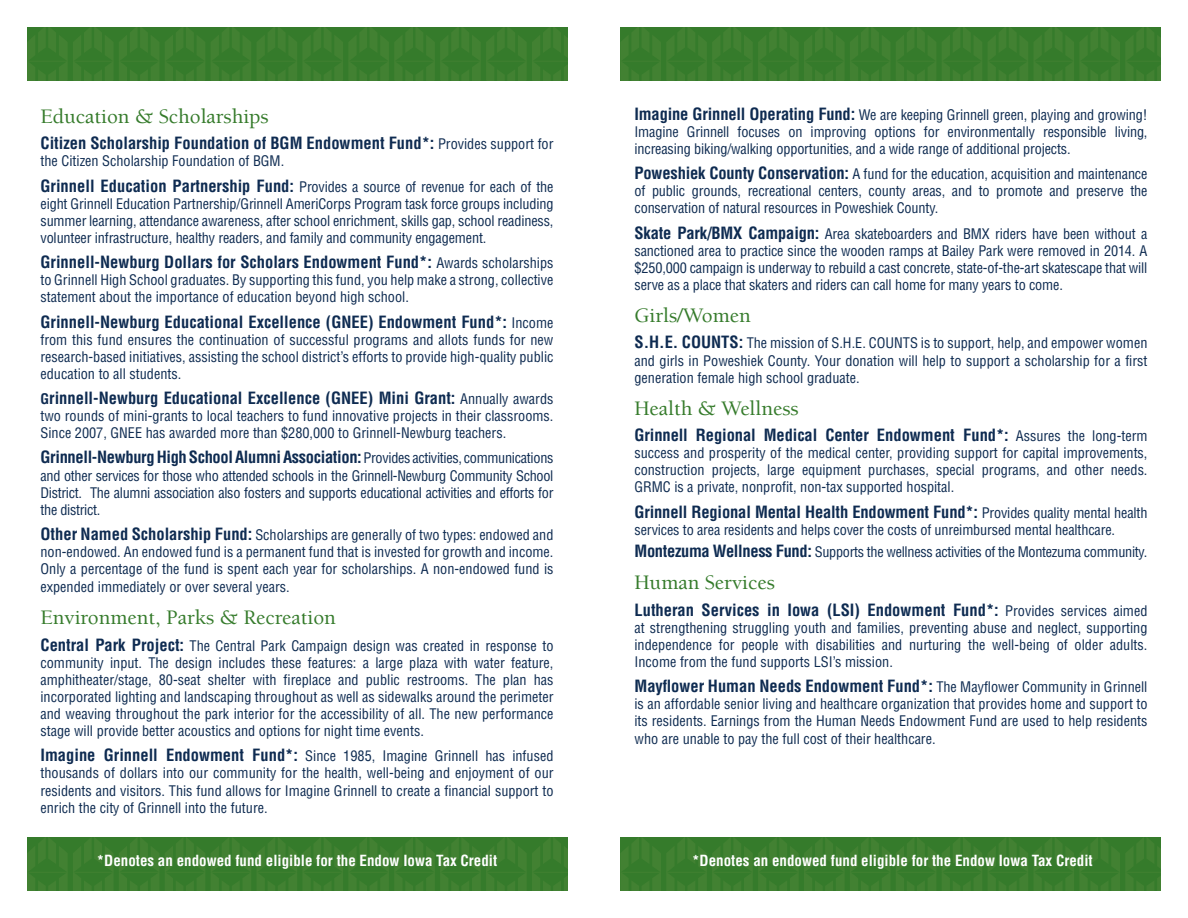
<style>
.page{position:relative;width:1188px;height:918px;background:#fff}
.page>*{position:absolute;margin:0;border:0;box-sizing:border-box;transform-origin:0 0}
.t1{font:500 21px "Berkeley LT";color:#357b2b}
.t2{font:700 condensed 16.5px "Helvetica LT Std";color:#0e2b51}
.t3{font:700 condensed 16.5px "Helvetica LT Std";letter-spacing:-.02em;color:#0e2b51}
.t4{font:700 condensed 15px "Helvetica LT Std";color:#fff}
.t5{font:condensed 14.25px/17.1px "Helvetica LT Std";color:#0e2b51;text-align:justify}
.s1{font-weight:400;font-size:14.25px}
.s2{font-weight:700;font-size:16.5px}
.s3{font-size:14.25px}
</style>
<div class="page">
<div style="left:27px;top:27px;width:541px;height:54px;background:#357b2b"></div>
<svg style="left:27px;top:27px;width:132px;height:54px"></svg>
<svg style="left:165px;top:27px;width:40px;height:54px"></svg>
<svg style="left:211px;top:27px;width:357px;height:54px"></svg>
<div style="left:620px;top:27px;width:541px;height:54px;background:#357b2b"></div>
<svg style="left:621px;top:27px;width:315px;height:54px"></svg>
<svg style="left:942px;top:27px;width:40px;height:54px"></svg>
<svg style="left:988px;top:27px;width:173px;height:54px"></svg>
<div style="left:27px;top:837px;width:541px;height:54px;background:#357b2b"></div>
<svg style="left:27px;top:838px;width:132px;height:53px"></svg>
<svg style="left:165px;top:838px;width:40px;height:53px"></svg>
<svg style="left:211px;top:838px;width:357px;height:53px"></svg>
<div style="left:620px;top:837px;width:541px;height:54px;background:#357b2b"></div>
<svg style="left:621px;top:838px;width:315px;height:53px"></svg>
<svg style="left:942px;top:838px;width:40px;height:53px"></svg>
<svg style="left:988px;top:838px;width:173px;height:53px"></svg>
<h1 class="t1" style="left:40px;top:105px;width:230px">Education &amp; Scholarships</h1>
<p class="t2" style="left:40px;top:133px;width:515px">Citizen Scholarship Foundation of BGM Endowment Fund*: <span class="s1">Provides support for</span></p>
<p class="t5" style="left:40px;top:149px;width:515px;line-height:25.2px">the Citizen Scholarship Foundation of BGM.<br><span class="s2">Grinnell Education Partnership Fund:</span> Provides a source of revenue for each of the</p>
<p class="t5" style="left:40px;top:195px;width:515px">eight Grinnell Education Partnership/Grinnell AmeriCorps Program task force groups including summer learning, attendance awareness, after school enrichment, skills gap, school readiness, volunteer infrastructure, healthy readers, and family and community engagement.</p>
<p class="t2" style="left:40px;top:252px;width:515px">Grinnell-Newburg Dollars for Scholars Endowment Fund*: <span class="s1">Awards scholarships</span></p>
<p class="t5" style="left:41px;top:271px;width:514px">to Grinnell High School graduates. By supporting this fund, you help make a strong, collective statement about the importance of education beyond high school.</p>
<p class="t2" style="left:40px;top:311px;width:514px">Grinnell-Newburg Educational Excellence (GNEE) Endowment Fund*: <span class="s1">Income</span></p>
<p class="t5" style="left:40px;top:331px;width:515px">from this fund ensures the continuation of successful programs and allots funds for new research-based initiatives, assisting the school district’s efforts to provide high-quality public education to all students.</p>
<p class="t2" style="left:40px;top:388px;width:515px"><span class="s3">G</span>rinnell-Newburg Educational Excellence (GNEE) Mini Grant: <span class="s1">Annually awards</span></p>
<p class="t5" style="left:41px;top:407px;width:515px">two rounds of mini-grants to local teachers to fund innovative projects in their classrooms.<br>Since 2007, GNEE has awarded more than $280,000 to Grinnell-Newburg teachers.</p>
<p class="t3" style="left:40px;top:447px;width:515px">Grinnell-Newburg High School Alumni Association: <span class="s1">Provides activities, communications</span></p>
<p class="t5" style="left:41px;top:467px;width:514px">and other services for those who attended schools in the Grinnell-Newburg Community School District. The alumni association also fosters and supports educational activities and efforts for the district.</p>
<p class="t5" style="left:40px;top:526px;width:515px"><span class="s2">Other Named Scholarship Fund:</span> Scholarships are generally of two types: endowed and non-endowed. An endowed fund is a permanent fund that is invested for growth and income.<br>Only a percentage of the fund is spent each year for scholarships. A non-endowed fund is expended immediately or over several years.</p>
<h1 class="t1" style="left:40px;top:606px;width:297px">Environment, Parks &amp; Recreation</h1>
<p class="t5" style="left:40px;top:637px;width:515px"><span class="s2">Central Park Project:</span> The Central Park Campaign design was created in response to community input. The design includes these features: a large plaza with water feature, amphitheater/stage, 80-seat shelter with fireplace and public restrooms. The plan has incorporated lighting and landscaping throughout as well as sidewalks around the perimeter and weaving throughout the park interior for the accessibility of all. The new performance stage will provide better acoustics and options for night time events.</p>
<p class="t5" style="left:40px;top:748px;width:515px"><span class="s2">Imagine Grinnell Endowment Fund*:</span> Since 1985, Imagine Grinnell has infused thousands of dollars into our community for the health, well-being and enjoyment of our residents and visitors. This fund allows for Imagine Grinnell to create a financial support to enrich the city of Grinnell into the future.</p>
<p class="t5" style="left:634px;top:106px;width:515px"><span class="s2">Imagine Grinnell Operating Fund:</span> We are keeping Grinnell green, playing and growing!<br>Imagine Grinnell focuses on improving options for environmentally responsible living, increasing biking/walking opportunities, and a wide range of additional projects.</p>
<p class="t5" style="left:634px;top:165px;width:515px"><span class="s2">Poweshiek County Conservation:</span> A fund for the education, acquisition and maintenance of public grounds, recreational centers, county areas, and to promote and preserve the conservation of natural resources in Poweshiek County.</p>
<p class="t5" style="left:634px;top:225px;width:514px"><span class="s2">Skate Park/BMX Campaign:</span> Area skateboarders and BMX riders have been without a sanctioned area to practice since the wooden ramps at Bailey Park were removed in 2014. A $250,000 campaign is underway to rebuild a cast concrete, state-of-the-art skatescape that will serve as a place that skaters and riders can call home for many years to come.</p>
<h1 class="t1" style="left:634px;top:304px;width:118px">Girls/Women</h1>
<p class="t5" style="left:634px;top:335px;width:515px"><span class="s2">S.H.E. COUNTS:</span> The mission of S.H.E. COUNTS is to support, help, and empower women and girls in Poweshiek County. Your donation will help to support a scholarship for a first generation female high school graduate.</p>
<h1 class="t1" style="left:634px;top:397px;width:166px">Health &amp; Wellness</h1>
<p class="t2" style="left:634px;top:425px;width:515px">Grinnell Regional Medical Center Endowment Fund*: <span class="s1">Assures the long-term</span></p>
<p class="t5" style="left:635px;top:444px;width:515px">success and prosperity of the medical center, providing support for capital improvements, construction projects, large equipment purchases, special programs, and other needs.<br>GRMC is a private, nonprofit, non-tax supported hospital.</p>
<p class="t2" style="left:634px;top:501px;width:515px">Grinnell Regional Mental Health Endowment Fund*: <span class="s1">Provides quality mental health</span></p>
<p class="t5" style="left:634px;top:518px;width:514px;line-height:22.5px">services to area residents and helps cover the costs of unreimbursed mental healthcare.<br><span class="s2">Montezuma Wellness Fund:</span> Supports the wellness activities of the Montezuma community.</p>
<h1 class="t1" style="left:634px;top:572px;width:142px">Human Services</h1>
<p class="t2" style="left:634px;top:599px;width:515px">Lutheran Services in Iowa (LSI) Endowment Fund*: <span class="s1">Provides services aimed</span></p>
<p class="t5" style="left:634px;top:619px;width:515px">at strengthening struggling youth and families, preventing abuse and neglect, supporting independence for people with disabilities and nurturing the well-being of older adults.<br>Income from the fund supports LSI’s mission.</p>
<p class="t2" style="left:634px;top:676px;width:514px">Mayflower Human Needs Endowment Fund*: <span class="s1">The Mayflower Community in Grinnell</span></p>
<p class="t5" style="left:635px;top:696px;width:515px">is an affordable senior living and healthcare organization that provides home and support to its residents. Earnings from the Human Needs Endowment Fund are used to help residents who are unable to pay the full cost of their healthcare.</p>
<p class="t4" style="left:97px;top:851px;width:402px">*Denotes an endowed fund eligible for the Endow Iowa Tax Credit</p>
<p class="t4" style="left:692px;top:851px;width:402px">*Denotes an endowed fund eligible for the Endow Iowa Tax Credit</p>
</div>
